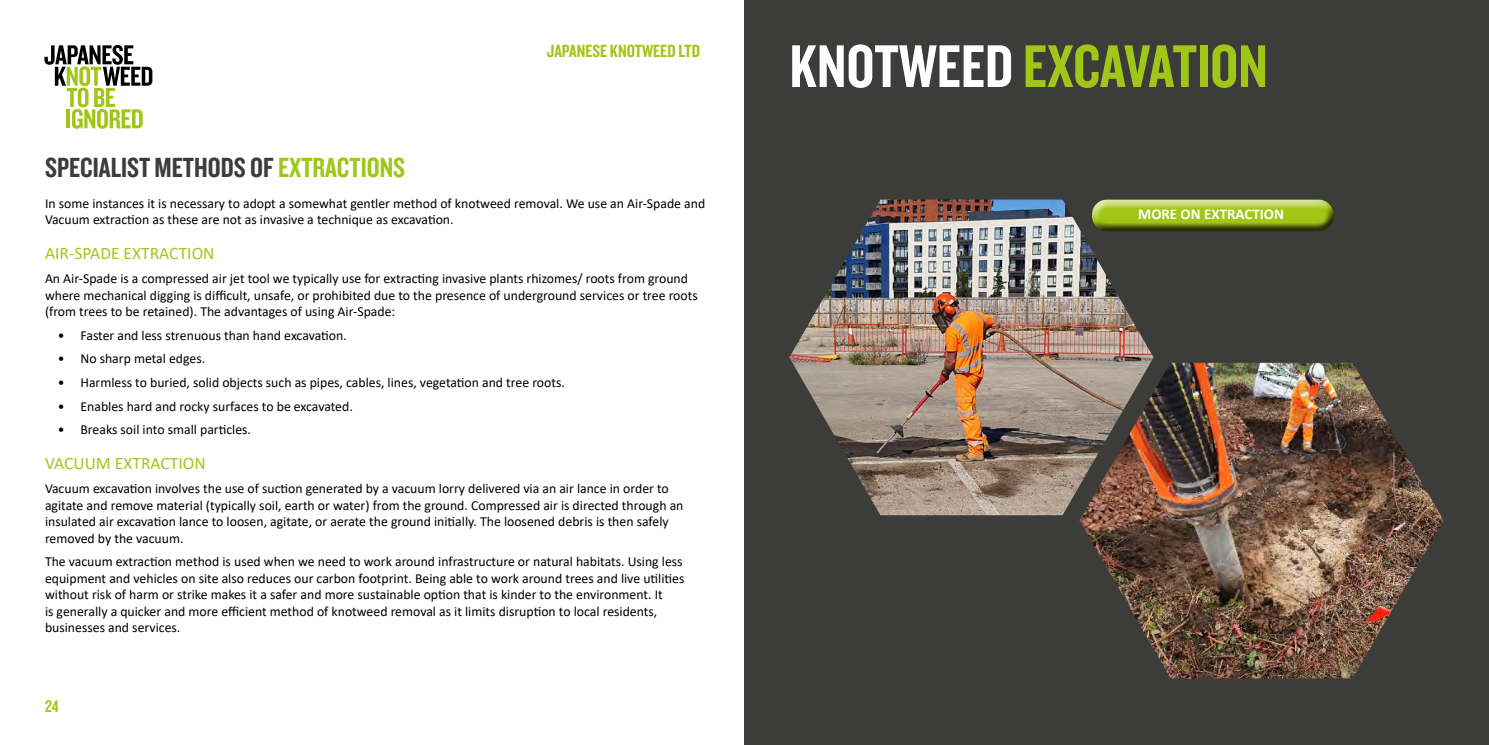
<style>
.page{position:relative;width:1489px;height:745px;background:#fff}
.page>*{position:absolute;margin:0;border:0;box-sizing:border-box;transform-origin:0 0}
.t1{font:62.5px "Knockout HTF49 Liteweight";color:#a2c617}
.t2{font:28.75px "Knockout HTF49 Liteweight";color:#3c3c3b}
.t3{font:18.38px "Knockout HTF49 Liteweight";color:#a2c617}
.t4{font:17.5px "Calibri";color:#a2c617}
.t5{font:17.5px "Knockout HTF49 Liteweight";color:#a2c617}
.t6{font:700 15px "Calibri";color:#fff}
.t7{font:13.75px/16.5px "Calibri";color:#000}
.s1{color:#a2c617}
.s2{color:#fff}
</style>
<div class="page">
<svg style="left:44px;top:45px;width:109px;height:84px"></svg>
<div style="left:744px;top:0;width:744px;height:744px;background:#3c3c3b"></div>
<img style="left:789px;top:199px;width:364px;height:316px">
<img style="left:1079px;top:362px;width:364px;height:316px">
<div style="left:1082px;top:190px;width:256px;height:39px;background:#fff;opacity:.75"></div>
<div style="left:1086px;top:201px;width:256px;height:31px;background:#000;opacity:.75"></div>
<h3 class="t3" style="left:547px;top:42px;width:155px">JAPANESE KNOTWEED LTD</h3>
<h2 class="t2" style="left:45px;top:153px;width:362px">SPECIALIST METHODS OF <span class="s1">EXTRACTIONS</span></h2>
<p class="t7" style="left:45px;top:194px;width:661px">In some instances it is necessary to adopt a somewhat gentler method of knotweed removal. We use an Air-Spade and<br>Vacuum extraction as these are not as invasive a technique as excavation.</p>
<p class="t4" style="left:45px;top:241px;width:171px">AIR-SPADE EXTRACTION</p>
<p class="t7" style="left:45px;top:270px;width:654px">An Air-Spade is a compressed air jet tool we typically use for extracting invasive plants rhizomes/ roots from ground where mechanical digging is difficult, unsafe, or prohibited due to the presence of underground services or tree roots (from trees to be retained). The advantages of using Air-Spade:</p>
<p class="t7" style="left:58px;top:326px;width:290px">• Faster and less strenuous than hand excavation.</p>
<p class="t7" style="left:58px;top:350px;width:149px">• No sharp metal edges.</p>
<p class="t7" style="left:58px;top:373px;width:508px">• Harmless to buried, solid objects such as pipes, cables, lines, vegetation and tree roots.</p>
<p class="t7" style="left:58px;top:397px;width:296px">• Enables hard and rocky surfaces to be excavated.</p>
<p class="t7" style="left:58px;top:421px;width:195px">• Breaks soil into small particles.</p>
<p class="t4" style="left:45px;top:451px;width:162px">VACUUM EXTRACTION</p>
<p class="t7" style="left:45px;top:479px;width:640px">Vacuum excavation involves the use of suction generated by a vacuum lorry delivered via an air lance in order to agitate and remove material (typically soil, earth or water) from the ground. Compressed air is directed through an insulated air excavation lance to loosen, agitate, or aerate the ground initially. The loosened debris is then safely removed by the vacuum.</p>
<p class="t7" style="left:45px;top:552px;width:641px">The vacuum extraction method is used when we need to work around infrastructure or natural habitats. Using less equipment and vehicles on site also reduces our carbon footprint. Being able to work around trees and live utilities without risk of harm or strike makes it a safer and more sustainable option that is kinder to the environment. It<br>is generally a quicker and more efficient method of knotweed removal as it limits disruption to local residents, businesses and services.</p>
<p class="t5" style="left:45px;top:696px;width:15px">24</p>
<h1 class="t1" style="left:789px;top:34px;width:479px"><span class="s2">KNOTWEED</span> EXCAVATION</h1>
<p class="t6" style="left:1138px;top:203px;width:147px">MORE ON EXTRACTION</p>
</div>
